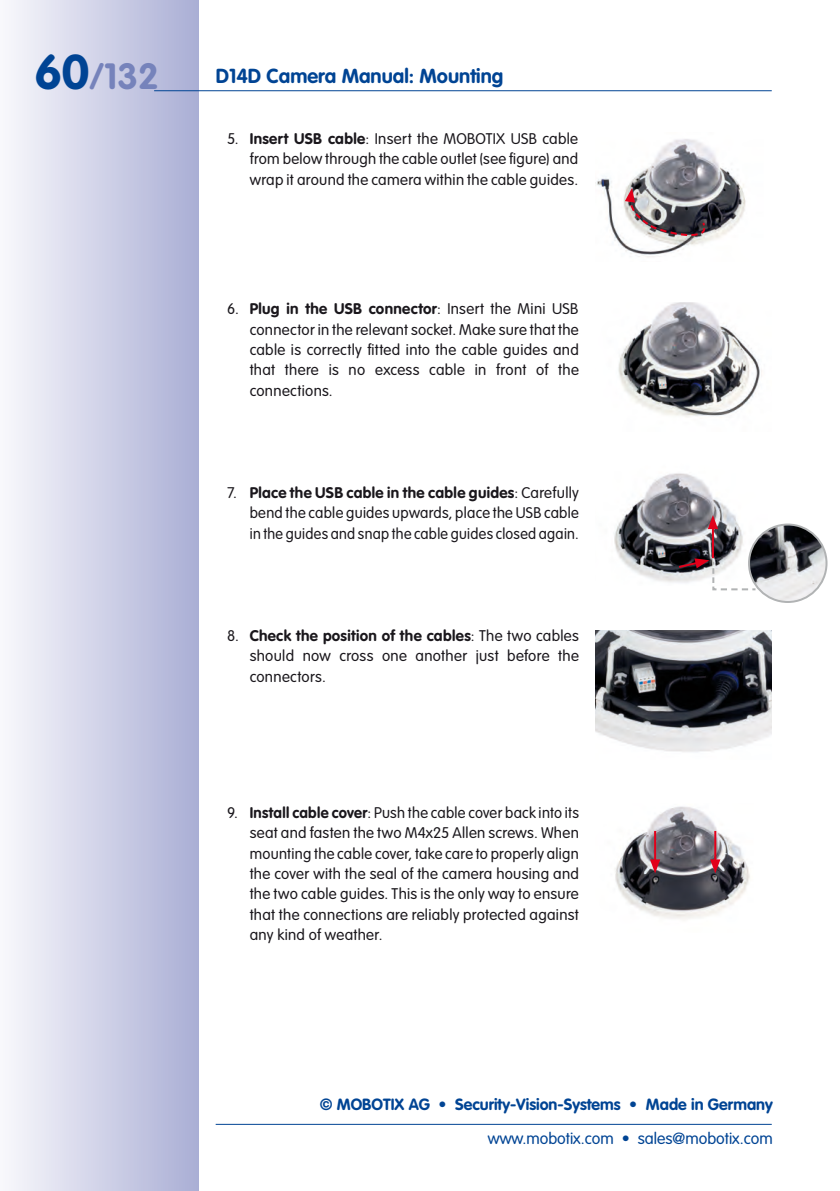
<style>
.page{position:relative;width:840px;height:1191px;background:#fff}
.page>*{position:absolute;margin:0;border:0;box-sizing:border-box;transform-origin:0 0}
.t1{font:700 36px "VAG Rounded LT Pro";color:#7683bb}
.t2{font:700 20px "VAG Rounded LT Pro";color:#004494}
.t3{font:700 16px "VAG Rounded LT Pro";color:#004494}
.t4{font:300 16px "VAG Rounded LT Pro";color:#004494}
.t5{font:300 15.2px/20.4px "VAG Rounded LT Pro";letter-spacing:.02em;color:#1a171c;text-align:justify}
.s1{font-size:48px;color:#004494}
.s2{font-weight:700}
</style>
<div class="page">
<div style="left:0;top:0;width:198px;height:1191px;background:linear-gradient(to right,#f9f8fc,#abafd5)"></div>
<hr style="left:154px;top:90px;width:617px;height:1px;background:#004494">
<hr style="left:215px;top:1123px;width:556px;height:1px;background:#004494">
<img style="left:618px;top:302px;width:144px;height:115px">
<img style="left:614px;top:473px;width:157px;height:110px">
<hr style="left:711px;top:526px;width:2px;height:32px;background:#e2001a">
<svg style="left:707px;top:515px;width:10px;height:14px"></svg>
<img style="left:748px;top:524px;width:78px;height:78px;border-radius:39px">
<div style="left:747px;top:523px;width:80px;height:80px;border:2px solid #b1b3b4;border-radius:50%"></div>
<svg style="left:676px;top:558px;width:81px;height:33px"></svg>
<img style="left:595px;top:631px;width:176px;height:121px">
<img style="left:615px;top:806px;width:135px;height:113px">
<hr style="left:713px;top:831px;width:2px;height:31px;background:#e2001a">
<svg style="left:709px;top:859px;width:11px;height:14px"></svg>
<hr style="left:653px;top:831px;width:2px;height:31px;background:#e2001a">
<svg style="left:649px;top:859px;width:11px;height:14px"></svg>
<img style="left:595px;top:139px;width:151px;height:118px">
<svg style="left:624px;top:188px;width:82px;height:48px;background:#8d8388"></svg>
<h1 class="t1" style="left:34px;top:54px;width:126px"><span class="s1">60</span>/132</h1>
<h2 class="t2" style="left:215px;top:63px;width:289px">D14D Camera Manual: Mounting</h2>
<p class="t5" style="left:249px;top:129px;width:330px;text-indent:-23px">5. <span class="s2">Insert USB cable</span>: Insert the MOBOTIX USB cable from below through the cable outlet (see figure) and wrap it around the camera within the cable guides.</p>
<p class="t5" style="left:249px;top:299px;width:330px;text-indent:-23px">6. <span class="s2">Plug in the USB connector</span>: Insert the Mini USB connector in the relevant socket. Make sure that the cable is correctly fitted into the cable guides and that there is no excess cable in front of the connections.</p>
<p class="t5" style="left:249px;top:483px;width:330px;text-indent:-23px">7. <span class="s2">Place the USB cable in the cable guides</span>: Carefully bend the cable guides upwards, place the USB cable in the guides and snap the cable guides closed again.</p>
<p class="t5" style="left:249px;top:626px;width:330px;text-indent:-23px">8. <span class="s2">Check the position of the cables</span>: The two cables should now cross one another just before the connectors.</p>
<p class="t5" style="left:249px;top:802px;width:330px;text-indent:-23px">9. <span class="s2">Install cable cover</span>: Push the cable cover back into its seat and fasten the two M4x25 Allen screws. When mounting the cable cover, take care to properly align the cover with the seal of the camera housing and the two cable guides. This is the only way to ensure that the connections are reliably protected against any kind of weather.</p>
<p class="t3" style="left:319px;top:1094px;width:454px">© MOBOTIX AG • Security-Vision-Systems • Made in Germany</p>
<p class="t4" style="left:487px;top:1129px;width:286px">www.mobotix.com • sales@mobotix.com</p>
</div>
